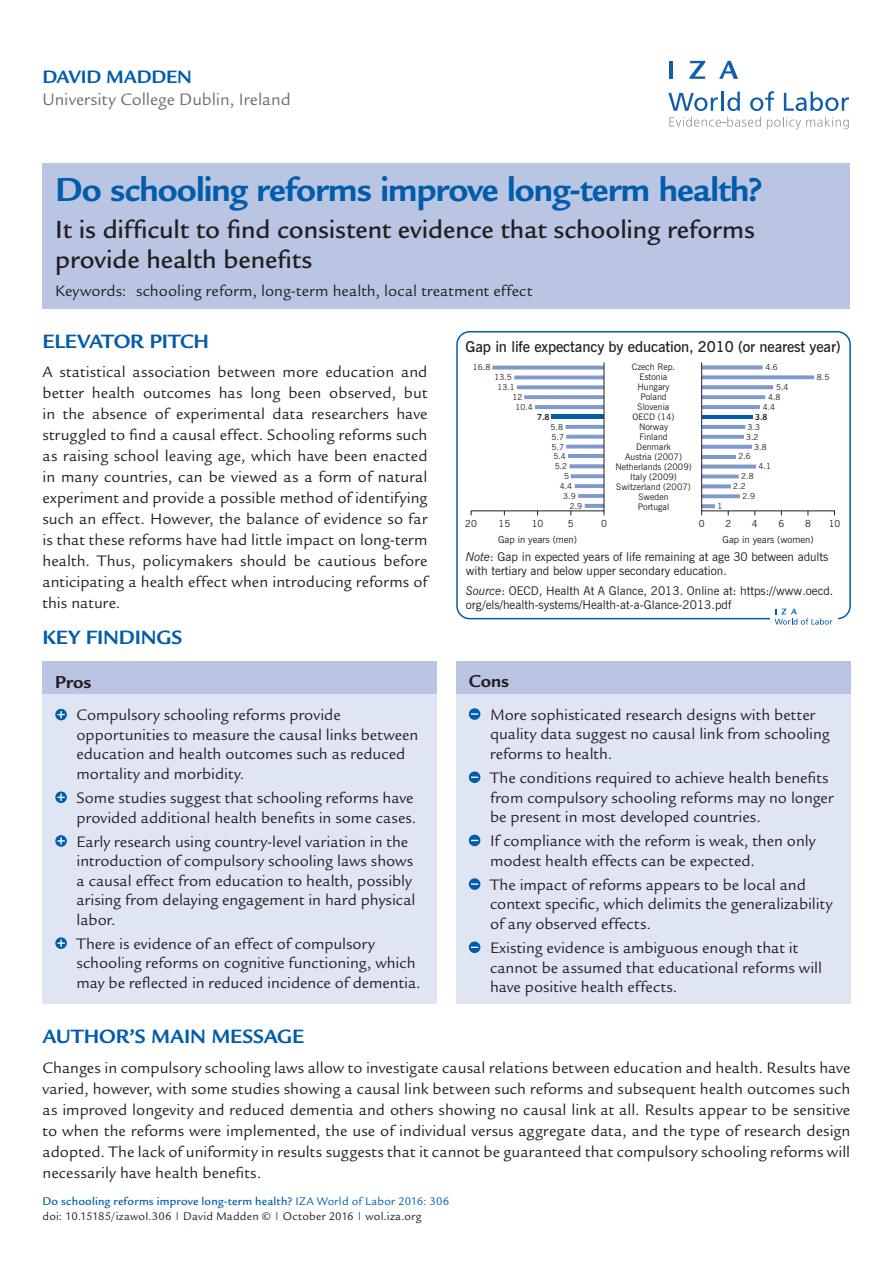
<style>
.page{position:relative;width:893px;height:1263px;background:#fff}
.page>*{position:absolute;margin:0;border:0;box-sizing:border-box;transform-origin:0 0}
.t1{font:700 36px "Legacy Sans Std";letter-spacing:-.025em;color:#015dab}
.t2{font:500 27px/30px "Legacy Sans Std";letter-spacing:-.005em;color:#231f20}
.t3{font:700 21px "Legacy Sans Std";letter-spacing:-.005em;color:#015dab}
.t4{font:700 19.5px "Legacy Sans Std";letter-spacing:-.01em;color:#015dab}
.t5{font:700 18.75px "Legacy Sans Std";letter-spacing:-.005em;color:#231f20}
.t6{font:18px "Legacy Sans Std";letter-spacing:-.005em;color:#6c6d70}
.t7{font:16.5px/19.5px "Legacy Sans Std";color:#231f20}
.t8{font:600 15px "News Gothic BT";letter-spacing:-.01em;color:#231f20}
.t9{font:12px/14.4px "News Gothic BT";color:#231f20}
.t10{font:12px/15px "Legacy Sans Std";letter-spacing:.015em;color:#231f20}
.t11{font:9.75px/15.6px "News Gothic BT";color:#231f20}
.t12{font:9px/9.9px "News Gothic BT";color:#231f20;text-align:center}
.t13{font:8.25px/9.8px "News Gothic BT";color:#231f20}
.t14{font:700 8.25px "News Gothic BT";color:#231f20}
.s1{font-style:italic}
.s2{font-weight:500;color:#015dab}
.s3{color:#015dab}
</style>
<div class="page">
<svg style="left:668px;top:93px;width:50px;height:18px"></svg>
<hr style="left:721px;top:92px;width:3px;height:19px;background:#125eaa">
<svg style="left:727px;top:92px;width:13px;height:19px"></svg>
<svg style="left:750px;top:91px;width:24px;height:20px"></svg>
<svg style="left:784px;top:92px;width:65px;height:19px"></svg>
<svg style="left:669px;top:117px;width:92px;height:10px"></svg>
<svg style="left:767px;top:117px;width:82px;height:12px"></svg>
<hr style="left:669px;top:61px;width:4px;height:18px;background:#125eaa">
<svg style="left:689px;top:61px;width:16px;height:18px"></svg>
<svg style="left:719px;top:61px;width:19px;height:18px"></svg>
<div style="left:456px;top:663px;width:394px;height:341px;background:#e0e5f3"></div>
<div style="left:43px;top:663px;width:394px;height:341px;background:#e0e5f3"></div>
<div style="left:43px;top:661px;width:394px;height:32px;background:#b9c5e3"></div>
<div style="left:456px;top:661px;width:394px;height:32px;background:#b9c5e3"></div>
<svg style="left:55px;top:709px;width:12px;height:11px"></svg>
<svg style="left:57px;top:711px;width:8px;height:7px"></svg>
<svg style="left:55px;top:791px;width:12px;height:12px"></svg>
<svg style="left:57px;top:794px;width:8px;height:7px"></svg>
<svg style="left:55px;top:835px;width:12px;height:12px"></svg>
<svg style="left:57px;top:837px;width:8px;height:8px"></svg>
<svg style="left:55px;top:937px;width:12px;height:12px"></svg>
<svg style="left:57px;top:939px;width:8px;height:8px"></svg>
<div style="left:469px;top:708px;width:11px;height:12px;background:#015dab;border-radius:50%"></div>
<svg style="left:471px;top:713px;width:7px;height:2px"></svg>
<div style="left:469px;top:771px;width:11px;height:12px;background:#015dab;border-radius:50%"></div>
<svg style="left:471px;top:776px;width:7px;height:2px"></svg>
<svg style="left:469px;top:835px;width:11px;height:11px"></svg>
<div style="left:469px;top:878px;width:11px;height:12px;background:#015dab;border-radius:50%"></div>
<svg style="left:471px;top:883px;width:7px;height:2px"></svg>
<svg style="left:469px;top:941px;width:11px;height:12px"></svg>
<div style="left:43px;top:163px;width:807px;height:146px;background:#b9c5e3"></div>
<div style="left:456px;top:331px;width:395px;height:288px;border:2px solid #015dab;border-radius:13px"></div>
<svg style="left:470px;top:362px;width:135px;height:153px"></svg>
<svg style="left:701px;top:362px;width:134px;height:153px"></svg>
<div style="left:770px;top:603px;width:67px;height:25px;background:#fff"></div>
<svg style="left:775px;top:609px;width:57px;height:16px"></svg>
<p class="t4" style="left:43px;top:66px;width:151px">David Madd en</p>
<p class="t6" style="left:43px;top:89px;width:250px">University College Dublin, Ireland</p>
<h1 class="t1" style="left:55px;top:169px;width:709px">Do schooling reforms improve long-term health?</h1>
<h2 class="t2" style="left:55px;top:214px;width:701px">It is difficult to find consistent evidence that schooling reforms provide health benefits</h2>
<p class="t7" style="left:55px;top:282px;width:479px">Keywords: schooling reform, long-term health, local treatment effect</p>
<p class="t3" style="left:43px;top:329px;width:27px">ELEVA</p>
<p class="t3" style="left:102px;top:329px;width:109px">TOR PITCH</p>
<p class="t7" style="left:43px;top:362px;width:386px;line-height:21px;text-align:justify">A statistical association between more education and better health outcomes has long been observed, but in the absence of experimental data researchers have struggled to find a causal effect. Schooling reforms such as raising school leaving age, which have been enacted in many countries, can be viewed as a form of natural experiment and provide a possible method of identifying such an effect. However, the balance of evidence so far is that these reforms have had little impact on long-term health. Thus, policymakers should be cautious before anticipating a health effect when introducing reforms of this nature.</p>
<p class="t3" style="left:43px;top:625px;width:141px">KEY FIN DINGS</p>
<p class="t5" style="left:55px;top:671px;width:38px">Pros</p>
<p class="t7" style="left:77px;top:706px;width:343px">Compulsory schooling reforms provide opportunities to measure the causal links between education and health outcomes such as reduced mortality and morbidity.</p>
<p class="t7" style="left:77px;top:788px;width:341px">Some studies suggest that schooling reforms have provided additional health benefits in some cases.</p>
<p class="t7" style="left:77px;top:832px;width:340px">Early research using country-level variation in the introduction of compulsory schooling laws shows a causal effect from education to health, possibly arising from delaying engagement in hard physical labor.</p>
<p class="t7" style="left:77px;top:934px;width:346px">There is evidence of an effect of compulsory schooling reforms on cognitive functioning, which may be reflected in reduced incidence of dementia.</p>
<p class="t8" style="left:466px;top:338px;width:377px">Gap in life expectancy by education, 2010 (or nearest year)</p>
<p class="t13" style="left:473px;top:362px;width:19px">16.8</p>
<p class="t13" style="left:494px;top:372px;width:19px">13.5</p>
<p class="t13" style="left:497px;top:382px;width:19px">13.1</p>
<p class="t13" style="left:512px;top:392px;width:11px">12</p>
<p class="t13" style="left:515px;top:402px;width:19px">10.4</p>
<p class="t14" style="left:537px;top:412px;width:14px">7.8</p>
<p class="t13" style="left:551px;top:422px;width:14px">5.8</p>
<p class="t13" style="left:552px;top:432px;width:14px">5.7</p>
<p class="t13" style="left:552px;top:442px;width:14px">5.7</p>
<p class="t13" style="left:553px;top:452px;width:14px">5.4</p>
<p class="t13" style="left:555px;top:461px;width:14px">5.2</p>
<p class="t13" style="left:564px;top:471px;width:6px">5</p>
<p class="t13" style="left:560px;top:481px;width:14px">4.4</p>
<p class="t13" style="left:570px;top:491px;width:14px;text-indent:-7px">3.9<br>2.9</p>
<p class="t12" style="left:615px;top:362px;width:78px">Czech Rep.<br>Estonia<br>Hungary<br>Poland<br>Slovenia<br>OECD (14)<br>Norway<br>Finland<br>Denmark<br>Austria (2007)<br>Netherlands (2009)<br>Italy (2009)<br>Switzerland (2007)<br>Sweden<br>Portugal</p>
<p class="t13" style="left:717px;top:501px;width:6px">1</p>
<p class="t13" style="left:765px;top:362px;width:14px">4.6</p>
<p class="t13" style="left:776px;top:382px;width:14px">5.4</p>
<p class="t13" style="left:768px;top:392px;width:14px">4.8</p>
<p class="t13" style="left:763px;top:402px;width:14px">4.4</p>
<p class="t14" style="left:755px;top:412px;width:14px">3.8</p>
<p class="t13" style="left:747px;top:422px;width:14px">3.3</p>
<p class="t13" style="left:746px;top:432px;width:14px">3.2</p>
<p class="t13" style="left:754px;top:442px;width:14px">3.8</p>
<p class="t13" style="left:738px;top:451px;width:14px">2.6</p>
<p class="t13" style="left:759px;top:461px;width:14px">4.1</p>
<p class="t13" style="left:741px;top:471px;width:14px">2.8</p>
<p class="t13" style="left:733px;top:481px;width:14px">2.2</p>
<p class="t13" style="left:743px;top:491px;width:14px">2.9</p>
<p class="t13" style="left:817px;top:372px;width:14px">8.5</p>
<p class="t11" style="left:465px;top:516px;width:13px">20</p>
<p class="t11" style="left:532px;top:516px;width:13px">10</p>
<p class="t11" style="left:498px;top:516px;width:80px">15<br>Gap in years (men)</p>
<p class="t11" style="left:568px;top:516px;width:7px">5</p>
<p class="t11" style="left:601px;top:516px;width:7px">0</p>
<p class="t11" style="left:699px;top:516px;width:7px">0</p>
<p class="t11" style="left:752px;top:516px;width:7px">4</p>
<p class="t11" style="left:723px;top:516px;width:92px">2<br>Gap in years (women)</p>
<p class="t11" style="left:778px;top:516px;width:7px">6</p>
<p class="t11" style="left:805px;top:516px;width:7px">8</p>
<p class="t11" style="left:829px;top:516px;width:13px">10</p>
<p class="t9" style="left:466px;top:549px;width:364px"><span class="s1">Note</span>: Gap in expected years of life remaining at age 30 between adults with tertiary and below upper secondary education.</p>
<p class="t9" style="left:466px;top:583px;width:369px"><span class="s1">Source</span>: OECD, Health At A Glance, 2013. Online at: https://www.oecd. org/els/health-systems/Health-at-a-Glance-2013.pdf</p>
<p class="t5" style="left:469px;top:670px;width:42px">Cons</p>
<p class="t7" style="left:490px;top:705px;width:341px">More sophisticated research designs with better quality data suggest no causal link from schooling reforms to health.</p>
<p class="t7" style="left:490px;top:768px;width:345px">The conditions required to achieve health benefits from compulsory schooling reforms may no longer be present in most developed countries.</p>
<p class="t7" style="left:490px;top:831px;width:327px">If compliance with the reform is weak, then only modest health effects can be expected.</p>
<p class="t7" style="left:490px;top:875px;width:344px">The impact of reforms appears to be local and context specific, which delimits the generalizability of any observed effects.</p>
<p class="t7" style="left:490px;top:938px;width:333px">Existing evidence is ambiguous enough that it cannot be assumed that educational reforms will have positive health effects.</p>
<p class="t3" style="left:43px;top:1024px;width:135px">AUTHOR’S MAIN</p>
<p class="t3" style="left:212px;top:1024px;width:92px">MESSAGE</p>
<p class="t7" style="left:43px;top:1057px;width:809px;line-height:21px;text-align:justify">Changes in compulsory schooling laws allow to investigate causal relations between education and health. Results have varied, however, with some studies showing a causal link between such reforms and subsequent health outcomes such as improved longevity and reduced dementia and others showing no causal link at all. Results appear to be sensitive to when the reforms were implemented, the use of individual versus aggregate data, and the type of research design adopted. The lack of uniformity in results suggests that it cannot be guaranteed that compulsory schooling reforms will necessarily have health benefits.</p>
<p class="t10" style="left:43px;top:1193px;width:408px"><span class="s2">Do schooling reforms improve long-term health?</span> <span class="s3">IZA World of Labor 2016: 306 </span>doi: 10.15185/izawol.306 <sup>|</sup> David Madden © <sup>|</sup> October 2016 <sup>|</sup> wol.iza.org</p>
</div>
